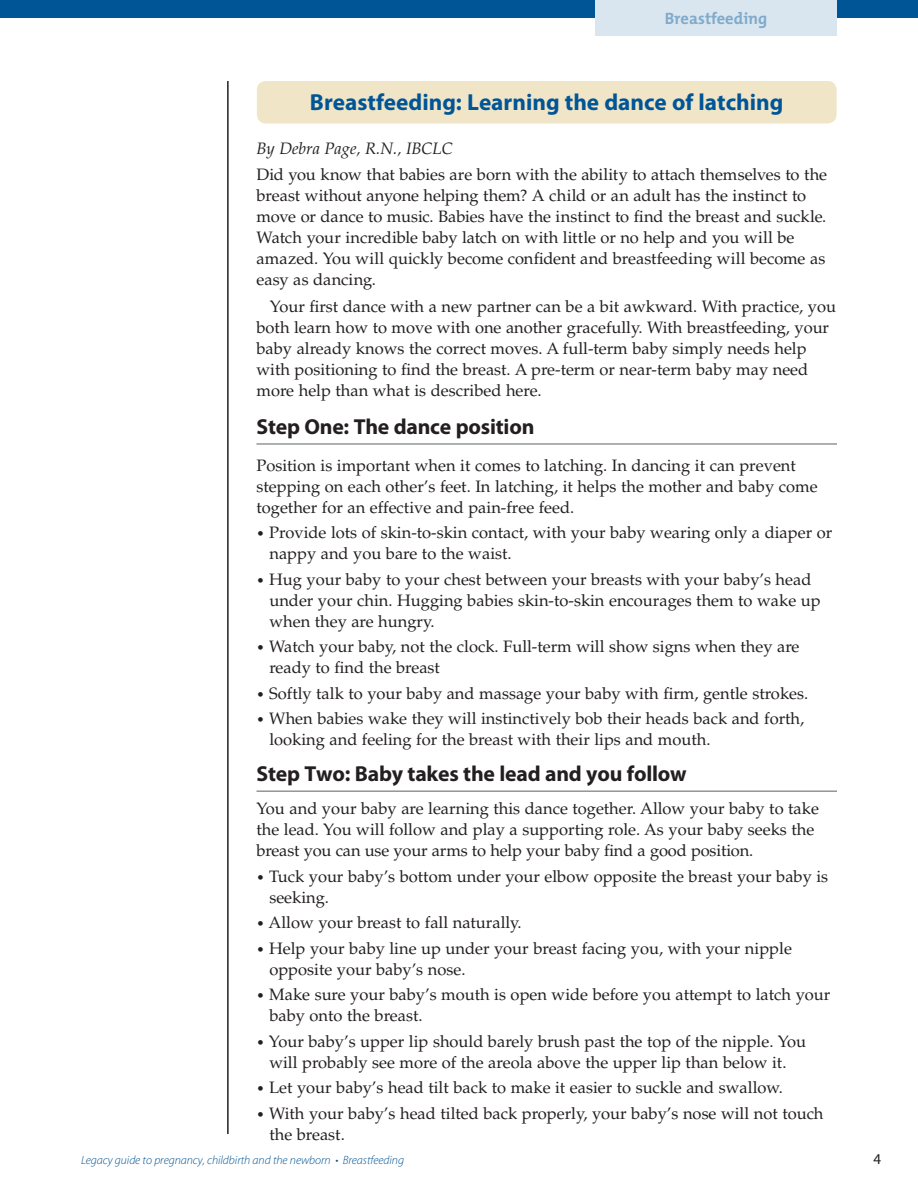
<style>
.page{position:relative;width:918px;height:1188px;background:#fff}
.page>*{position:absolute;margin:0;border:0;box-sizing:border-box;transform-origin:0 0}
.t1{font:700 23.25px "Myriad Pro";color:#005596}
.t2{font:700 21.75px "Myriad Pro";letter-spacing:-.01em;color:#231f20}
.t3{font:16.5px/21px "Palatino LT Std";color:#231f20}
.t4{font:italic 16.5px "Palatino LT Std";color:#231f20}
.t5{font:700 16.5px "The Mix";color:#80aacb}
.t6{font:15px "Myriad Pro";color:#231f20}
.t7{font:italic 300 12px "Myriad Pro";letter-spacing:-.005em;color:#005596}
.s1{font-size:13.5px}
</style>
<div class="page">
<div style="left:0;top:0;width:918px;height:18px;background:#005596"></div>
<div style="left:595px;top:0;width:242px;height:36px;background:#d9e6ef"></div>
<div style="left:257px;top:81px;width:580px;height:42px;background:#f1e5c7;border-radius:9px"></div>
<hr style="left:227px;top:81px;width:2px;height:1053px;background:#231f20">
<hr style="left:256px;top:443px;width:581px;height:2px;background:#939598">
<hr style="left:256px;top:790px;width:581px;height:2px;background:#939598">
<p class="t5" style="left:665px;top:7px;width:104px">Breastfeeding</p>
<h1 class="t1" style="left:310px;top:89px;width:475px">Breastfeeding: Learning the dance of latching</h1>
<p class="t4" style="left:256px;top:139px;width:198px">By Debra Page, R.N., IBCLC</p>
<p class="t3" style="left:256px;top:164px;width:572px">Did you know that babies are born with the ability to attach themselves to the breast without anyone helping them? A child or an adult has the instinct to move or dance to music. Babies have the instinct to find the breast and suckle.<br>Watch your incredible baby latch on with little or no help and you will be amazed. You will quickly become confident and breastfeeding will become as easy as dancing.</p>
<p class="t3" style="left:256px;top:296px;width:581px;text-indent:13px">Your first dance with a new partner can be a bit awkward. With practice, you both learn how to move with one another gracefully. With breastfeeding, your baby already knows the correct moves. A full-term baby simply needs help with positioning to find the breast. A pre-term or near-term baby may need more help than what is described here.</p>
<h2 class="t2" style="left:256px;top:415px;width:279px">Step One: The dance position</h2>
<p class="t3" style="left:256px;top:455px;width:563px">Position is important when it comes to latching. In dancing it can prevent stepping on each other’s feet. In latching, it helps the mother and baby come together for an effective and pain-free feed.</p>
<p class="t3" style="left:269px;top:523px;width:564px;text-indent:-13px"><span class="s1">•</span> Provide lots of skin-to-skin contact, with your baby wearing only a diaper or nappy and you bare to the waist.</p>
<p class="t3" style="left:269px;top:569px;width:553px;text-indent:-13px"><span class="s1">•</span> Hug your baby to your chest between your breasts with your baby’s head under your chin. Hugging babies skin-to-skin encourages them to wake up when they are hungry.</p>
<p class="t3" style="left:269px;top:637px;width:532px;text-indent:-13px"><span class="s1">•</span> Watch your baby, not the clock. Full-term will show signs when they are ready to find the breast</p>
<p class="t3" style="left:256px;top:683px;width:553px"><span class="s1">•</span> Softly talk to your baby and massage your baby with firm, gentle strokes.</p>
<p class="t3" style="left:269px;top:709px;width:536px;text-indent:-13px"><span class="s1">•</span> When babies wake they will instinctively bob their heads back and forth, looking and feeling for the breast with their lips and mouth.</p>
<h2 class="t2" style="left:256px;top:762px;width:432px">Step Two: Baby takes the lead and you follow</h2>
<p class="t3" style="left:256px;top:799px;width:564px">You and your baby are learning this dance together. Allow your baby to take the lead. You will follow and play a supporting role. As your baby seeks the breast you can use your arms to help your baby find a good position.</p>
<p class="t3" style="left:269px;top:866px;width:560px;text-indent:-13px"><span class="s1">•</span> Tuck your baby’s bottom under your elbow opposite the breast your baby is seeking.</p>
<p class="t3" style="left:256px;top:913px;width:267px"><span class="s1">•</span> Allow your breast to fall naturally.</p>
<p class="t3" style="left:269px;top:938px;width:524px;text-indent:-13px"><span class="s1">•</span> Help your baby line up under your breast facing you, with your nipple opposite your baby’s nose.</p>
<p class="t3" style="left:269px;top:985px;width:562px;text-indent:-13px"><span class="s1">•</span> Make sure your baby’s mouth is open wide before you attempt to latch your baby onto the breast.</p>
<p class="t3" style="left:256px;top:1031px;width:551px;text-align:center"><span class="s1">•</span> Your baby’s upper lip should barely brush past the top of the nipple. You will probably see more of the areola above the upper lip than below it.</p>
<p class="t3" style="left:256px;top:1078px;width:528px"><span class="s1">•</span> Let your baby’s head tilt back to make it easier to suckle and swallow.</p>
<p class="t3" style="left:269px;top:1103px;width:556px;text-indent:-13px"><span class="s1">•</span> With your baby’s head tilted back properly, your baby’s nose will not touch the breast.</p>
<p class="t7" style="left:81px;top:1154px;width:325px">Legacy guide to pregnancy, childbirth and the newborn • Breastfeeding</p>
<p class="t6" style="left:874px;top:1151px;width:9px">4</p>
</div>
